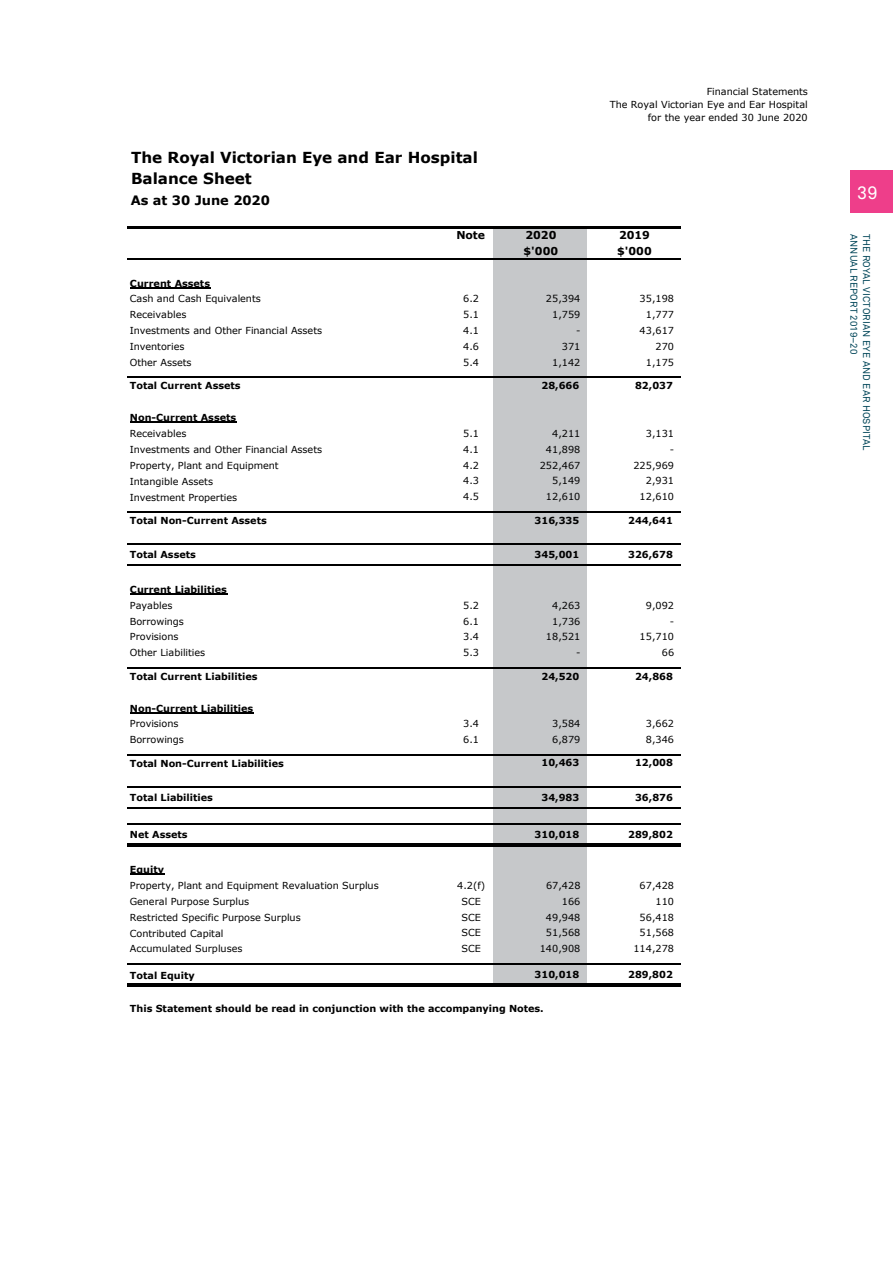
<style>
.page{position:relative;width:893px;height:1263px;background:#fff}
.page>*{position:absolute;margin:0;border:0;box-sizing:border-box;transform-origin:0 0}
.t1{font:18px "Akkurat";color:#fff}
.t2{font:700 15.15px "Verdana";color:#000}
.t3{font:700 12.9px "Verdana";letter-spacing:-.005em;color:#000}
.t4{font:700 10.95px "Verdana";letter-spacing:.005em;color:#000}
.t5{font:9.75px "Akkurat";letter-spacing:.015em;color:#024659}
.t6{font:9.6px/12.9px "Verdana";color:#000;text-align:right}
.t7{font:700 9.6px "Verdana";color:#000}
</style>
<div class="page">
<div style="left:850px;top:170px;width:43px;height:43px;background:#ee3e8a"></div>
<div style="left:493px;top:227px;width:94px;height:758px;background:#c6c8ca"></div>
<hr style="left:130px;top:287px;width:80px;height:1px;background:#000">
<hr style="left:130px;top:422px;width:106px;height:1px;background:#000">
<hr style="left:130px;top:594px;width:97px;height:1px;background:#000">
<hr style="left:130px;top:712px;width:123px;height:1px;background:#000">
<hr style="left:130px;top:874px;width:34px;height:1px;background:#000">
<hr style="left:128px;top:226px;width:553px;height:2px;background:#000">
<hr style="left:128px;top:258px;width:553px;height:1px;background:#000">
<hr style="left:128px;top:377px;width:553px;height:1px;background:#000">
<hr style="left:128px;top:511px;width:553px;height:1px;background:#000">
<hr style="left:128px;top:543px;width:553px;height:1px;background:#000">
<hr style="left:128px;top:565px;width:553px;height:1px;background:#000">
<hr style="left:128px;top:667px;width:553px;height:1px;background:#000">
<hr style="left:128px;top:754px;width:553px;height:1px;background:#000">
<hr style="left:128px;top:786px;width:553px;height:1px;background:#000">
<hr style="left:128px;top:807px;width:553px;height:1px;background:#000">
<hr style="left:128px;top:823px;width:553px;height:1px;background:#000">
<hr style="left:128px;top:844px;width:553px;height:1px;background:#000">
<hr style="left:128px;top:846px;width:553px;height:1px;background:#000">
<hr style="left:128px;top:963px;width:553px;height:1px;background:#000">
<hr style="left:128px;top:984px;width:553px;height:1px;background:#000">
<hr style="left:128px;top:986px;width:553px;height:1px;background:#000">
<h2 class="t2" style="left:131px;top:147px;width:348px">The Royal Victorian Eye and Ear Hospital</h2>
<h2 class="t2" style="left:131px;top:168px;width:122px">Balance Sheet</h2>
<h3 class="t3" style="left:131px;top:191px;width:141px">As at 30 June 2020</h3>
<p class="t6" style="left:610px;top:85px;width:200px">Financial Statements<br>The Royal Victorian Eye and Ear Hospital for the year ended 30 June 2020</p>
<p class="t4" style="left:456px;top:227px;width:30px">Note</p>
<p class="t4" style="left:525px;top:227px;width:33px">2020</p>
<p class="t4" style="left:619px;top:227px;width:33px">2019</p>
<p class="t4" style="left:523px;top:243px;width:36px">$'000</p>
<p class="t4" style="left:617px;top:243px;width:36px">$'000</p>
<p class="t7" style="left:130px;top:276px;width:82px">Current Assets</p>
<p class="t6" style="left:130px;top:292px;width:133px">Cash and Cash Equivalents</p>
<p class="t6" style="left:463px;top:292px;width:17px">6.2</p>
<p class="t6" style="left:546px;top:292px;width:36px">25,394</p>
<p class="t6" style="left:640px;top:292px;width:36px">35,198</p>
<p class="t6" style="left:130px;top:308px;width:58px">Receivables</p>
<p class="t6" style="left:463px;top:308px;width:17px">5.1</p>
<p class="t6" style="left:552px;top:308px;width:30px">1,759</p>
<p class="t6" style="left:646px;top:308px;width:30px">1,777</p>
<p class="t6" style="left:130px;top:324px;width:194px">Investments and Other Financial Assets</p>
<p class="t6" style="left:463px;top:324px;width:17px">4.1</p>
<p class="t6" style="left:576px;top:324px;width:6px">-</p>
<p class="t6" style="left:640px;top:324px;width:36px">43,617</p>
<p class="t6" style="left:130px;top:340px;width:56px">Inventories</p>
<p class="t6" style="left:463px;top:340px;width:17px">4.6</p>
<p class="t6" style="left:562px;top:340px;width:20px">371</p>
<p class="t6" style="left:655px;top:340px;width:20px">270</p>
<p class="t6" style="left:130px;top:356px;width:63px">Other Assets</p>
<p class="t6" style="left:463px;top:356px;width:17px">5.4</p>
<p class="t6" style="left:552px;top:356px;width:30px">1,142</p>
<p class="t6" style="left:646px;top:356px;width:30px">1,175</p>
<p class="t7" style="left:130px;top:379px;width:112px">Total Current Assets</p>
<p class="t7" style="left:541px;top:379px;width:39px">28,666</p>
<p class="t7" style="left:635px;top:379px;width:39px">82,037</p>
<p class="t7" style="left:130px;top:411px;width:108px">Non-Current Assets</p>
<p class="t6" style="left:130px;top:427px;width:58px">Receivables</p>
<p class="t6" style="left:463px;top:427px;width:17px">5.1</p>
<p class="t6" style="left:552px;top:427px;width:30px">4,211</p>
<p class="t6" style="left:646px;top:427px;width:30px">3,131</p>
<p class="t6" style="left:130px;top:443px;width:194px">Investments and Other Financial Assets</p>
<p class="t6" style="left:463px;top:443px;width:17px">4.1</p>
<p class="t6" style="left:546px;top:443px;width:36px">41,898</p>
<p class="t6" style="left:670px;top:443px;width:6px">-</p>
<p class="t6" style="left:130px;top:459px;width:150px">Property, Plant and Equipment</p>
<p class="t6" style="left:463px;top:459px;width:17px">4.2</p>
<p class="t6" style="left:540px;top:459px;width:42px">252,467</p>
<p class="t6" style="left:633px;top:459px;width:42px">225,969</p>
<p class="t6" style="left:130px;top:475px;width:85px">Intangible Assets</p>
<p class="t6" style="left:463px;top:474px;width:17px">4.3</p>
<p class="t6" style="left:552px;top:474px;width:30px">5,149</p>
<p class="t6" style="left:646px;top:474px;width:30px">2,931</p>
<p class="t6" style="left:130px;top:490px;width:109px">Investment Properties</p>
<p class="t6" style="left:463px;top:490px;width:17px">4.5</p>
<p class="t6" style="left:546px;top:490px;width:36px">12,610</p>
<p class="t6" style="left:640px;top:490px;width:36px">12,610</p>
<p class="t7" style="left:130px;top:514px;width:138px">Total Non-Current Assets</p>
<p class="t7" style="left:535px;top:513px;width:46px">316,335</p>
<p class="t7" style="left:628px;top:513px;width:46px">244,641</p>
<p class="t7" style="left:130px;top:548px;width:67px">Total Assets</p>
<p class="t7" style="left:535px;top:548px;width:46px">345,001</p>
<p class="t7" style="left:628px;top:548px;width:46px">326,678</p>
<p class="t7" style="left:130px;top:583px;width:99px">Current Liabilities</p>
<p class="t6" style="left:130px;top:599px;width:44px">Payables</p>
<p class="t6" style="left:463px;top:599px;width:17px">5.2</p>
<p class="t6" style="left:552px;top:599px;width:30px">4,263</p>
<p class="t6" style="left:646px;top:599px;width:30px">9,092</p>
<p class="t6" style="left:130px;top:615px;width:56px">Borrowings</p>
<p class="t6" style="left:463px;top:614px;width:17px">6.1</p>
<p class="t6" style="left:552px;top:614px;width:30px">1,736</p>
<p class="t6" style="left:670px;top:614px;width:6px">-</p>
<p class="t6" style="left:130px;top:630px;width:50px">Provisions</p>
<p class="t6" style="left:463px;top:630px;width:17px">3.4</p>
<p class="t6" style="left:546px;top:630px;width:36px">18,521</p>
<p class="t6" style="left:640px;top:630px;width:36px">15,710</p>
<p class="t6" style="left:130px;top:646px;width:77px">Other Liabilities</p>
<p class="t6" style="left:463px;top:646px;width:17px">5.3</p>
<p class="t6" style="left:576px;top:646px;width:6px">-</p>
<p class="t6" style="left:662px;top:646px;width:14px">66</p>
<p class="t7" style="left:130px;top:669px;width:129px">Total Current Liabilities</p>
<p class="t7" style="left:541px;top:669px;width:39px">24,520</p>
<p class="t7" style="left:635px;top:669px;width:39px">24,868</p>
<p class="t7" style="left:130px;top:701px;width:125px">Non-Current Liabilities</p>
<p class="t6" style="left:130px;top:717px;width:50px">Provisions</p>
<p class="t6" style="left:463px;top:717px;width:17px">3.4</p>
<p class="t6" style="left:552px;top:717px;width:30px">3,584</p>
<p class="t6" style="left:646px;top:717px;width:30px">3,662</p>
<p class="t6" style="left:130px;top:733px;width:56px">Borrowings</p>
<p class="t6" style="left:463px;top:733px;width:17px">6.1</p>
<p class="t6" style="left:552px;top:733px;width:30px">6,879</p>
<p class="t6" style="left:646px;top:733px;width:30px">8,346</p>
<p class="t7" style="left:130px;top:756px;width:155px">Total Non-Current Liabilities</p>
<p class="t7" style="left:541px;top:756px;width:39px">10,463</p>
<p class="t7" style="left:635px;top:756px;width:39px">12,008</p>
<p class="t7" style="left:130px;top:791px;width:84px">Total Liabilities</p>
<p class="t7" style="left:541px;top:791px;width:39px">34,983</p>
<p class="t7" style="left:635px;top:791px;width:39px">36,876</p>
<p class="t7" style="left:130px;top:828px;width:59px">Net Assets</p>
<p class="t7" style="left:535px;top:828px;width:46px">310,018</p>
<p class="t7" style="left:628px;top:828px;width:46px">289,802</p>
<p class="t7" style="left:130px;top:863px;width:36px">Equity</p>
<p class="t6" style="left:130px;top:879px;width:250px">Property, Plant and Equipment Revaluation Surplus</p>
<p class="t6" style="left:457px;top:879px;width:30px">4.2(f)</p>
<p class="t6" style="left:546px;top:879px;width:36px">67,428</p>
<p class="t6" style="left:640px;top:879px;width:36px">67,428</p>
<p class="t6" style="left:130px;top:895px;width:121px">General Purpose Surplus</p>
<p class="t6" style="left:461px;top:894px;width:21px">SCE</p>
<p class="t6" style="left:562px;top:894px;width:20px">166</p>
<p class="t6" style="left:655px;top:894px;width:20px">110</p>
<p class="t6" style="left:130px;top:911px;width:172px">Restricted Specific Purpose Surplus</p>
<p class="t6" style="left:461px;top:910px;width:21px">SCE</p>
<p class="t6" style="left:546px;top:910px;width:36px">49,948</p>
<p class="t6" style="left:640px;top:910px;width:36px">56,418</p>
<p class="t6" style="left:130px;top:926px;width:95px">Contributed Capital</p>
<p class="t6" style="left:461px;top:926px;width:21px">SCE</p>
<p class="t6" style="left:546px;top:926px;width:36px">51,568</p>
<p class="t6" style="left:640px;top:926px;width:36px">51,568</p>
<p class="t6" style="left:130px;top:942px;width:114px">Accumulated Surpluses</p>
<p class="t6" style="left:461px;top:942px;width:21px">SCE</p>
<p class="t6" style="left:540px;top:942px;width:42px">140,908</p>
<p class="t6" style="left:633px;top:942px;width:42px">114,278</p>
<p class="t7" style="left:130px;top:968px;width:66px">Total Equity</p>
<p class="t7" style="left:535px;top:968px;width:46px">310,018</p>
<p class="t7" style="left:628px;top:968px;width:46px">289,802</p>
<p class="t7" style="left:130px;top:1002px;width:415px">This Statement should be read in conjunction with the accompanying Notes.</p>
<h1 class="t1" style="left:857px;top:181px;width:22px">39</h1>
<p class="t5" style="left:860px;top:234px;width:122px;rotate:90deg">ANNUAL REPORT 2019–20</p>
<p class="t5" style="left:873px;top:234px;width:218px;rotate:90deg">THE ROYAL VICTORIAN EYE AND EAR HOSPITAL</p>
</div>
